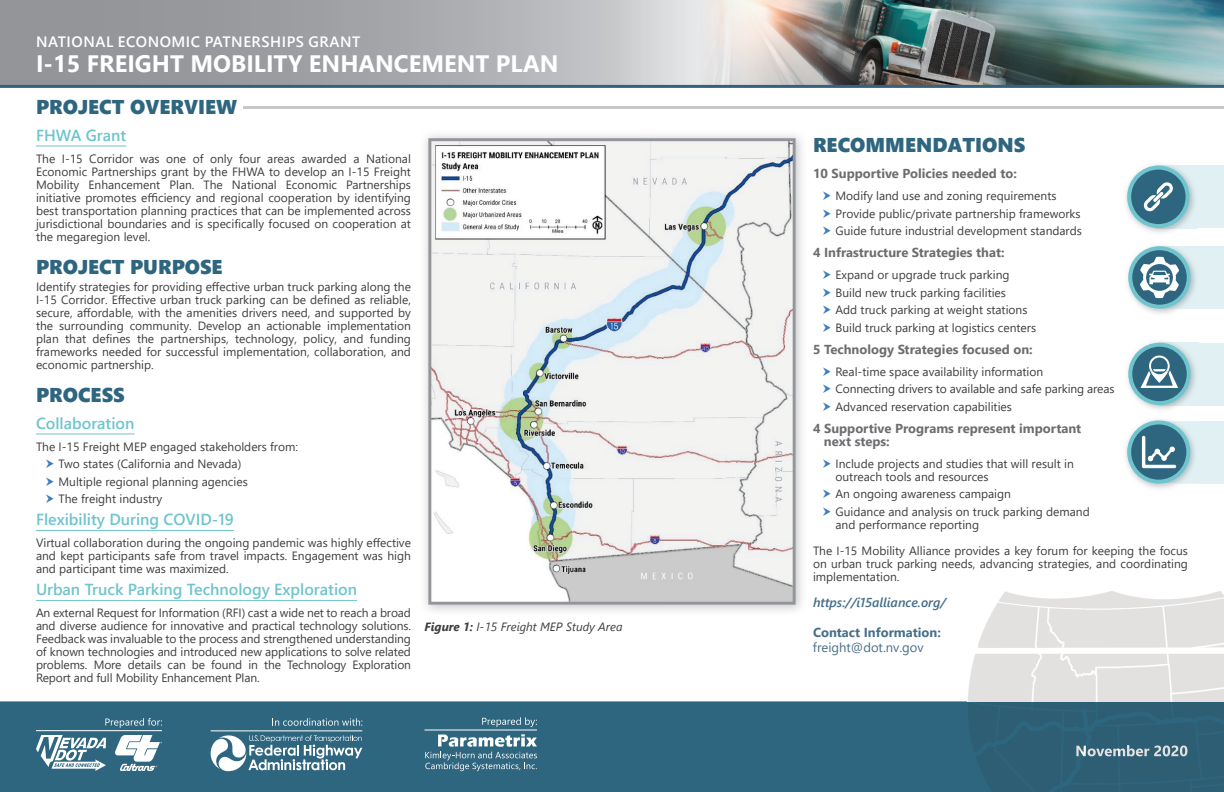
<style>
.page{position:relative;width:1224px;height:792px;background:#fff}
.page>*{position:absolute;margin:0;border:0;box-sizing:border-box;transform-origin:0 0}
.t1{font:700 23.7px "Segoe UI";color:#fff}
.t2{font:20px "Segoe UI Black";color:#2f667f}
.t3{font:600 16px "Segoe UI";color:#6fc4ce}
.t4{font:600 15px "Segoe UI";letter-spacing:.035em;color:#fff}
.t5{font:700 13px/13px "Segoe UI";color:#6c6d70}
.t6{font:italic 600 13px "Segoe UI";color:#476f88}
.t7{font:700 13px "Segoe UI";color:#476f88}
.t8{font:13px "Segoe UI";color:#476f88}
.t9{font:12px/13px "Segoe UI";color:#3e3e3f}
.t10{font:italic 12px "Segoe UI";color:#3e3e3f}
.s1{font-weight:700}
</style>
<div class="page">
<img style="left:0;top:0;width:1224px;height:85px">
<div style="left:1156px;top:166px;width:68px;height:62px;background:#e1f1f3"></div>
<div style="left:1160px;top:246px;width:64px;height:63px;background:#e1f1f3"></div>
<div style="left:1160px;top:343px;width:64px;height:62px;background:#e1f1f3"></div>
<div style="left:1156px;top:421px;width:68px;height:62px;background:#e1f1f3"></div>
<hr style="left:36px;top:145px;width:90px;height:1px;background:#6fc4ce">
<hr style="left:36px;top:433px;width:99px;height:1px;background:#6fc4ce">
<hr style="left:36px;top:530px;width:198px;height:1px;background:#6fc4ce">
<hr style="left:36px;top:600px;width:321px;height:1px;background:#6fc4ce">
<img style="left:1125px;top:164px;width:72px;height:69px">
<img style="left:1164px;top:166px;width:33px;height:62px">
<div style="left:1129px;top:168px;width:59px;height:58px;background:#2f667f;border-radius:50%"></div>
<div style="left:1127px;top:166px;width:63px;height:62px;border:4px solid #6fc4ce;border-radius:50%"></div>
<svg style="left:1143px;top:182px;width:30px;height:30px"></svg>
<img style="left:1127px;top:245px;width:51px;height:69px">
<img style="left:1165px;top:246px;width:30px;height:63px">
<svg style="left:1130px;top:248px;width:59px;height:59px"></svg>
<div style="left:1128px;top:246px;width:63px;height:63px;border:4px solid #6fc4ce;border-radius:50%"></div>
<svg style="left:1140px;top:257px;width:39px;height:41px"></svg>
<img style="left:1127px;top:341px;width:71px;height:69px">
<img style="left:1165px;top:343px;width:33px;height:62px">
<svg style="left:1130px;top:345px;width:59px;height:58px"></svg>
<div style="left:1128px;top:343px;width:63px;height:62px;border:4px solid #6fc4ce;border-radius:50%"></div>
<svg style="left:1140px;top:356px;width:38px;height:32px"></svg>
<img style="left:1125px;top:419px;width:73px;height:70px">
<img style="left:1168px;top:421px;width:30px;height:62px">
<img style="left:1125px;top:459px;width:10px;height:12px">
<svg style="left:1129px;top:422px;width:59px;height:60px"></svg>
<div style="left:1127px;top:420px;width:63px;height:64px;border:4px solid #6fc4ce;border-radius:50%"></div>
<svg style="left:1142px;top:436px;width:34px;height:32px"></svg>
<div style="left:0;top:701px;width:968px;height:91px;background:#2f667f"></div>
<img style="left:432px;top:142px;width:360px;height:459px">
<div style="left:428px;top:138px;width:368px;height:467px;border:3px solid #939598"></div>
<img style="left:698px;top:0;width:124px;height:85px">
<hr style="left:0;top:85px;width:1224px;height:3px;background:#35617a">
<hr style="left:36px;top:730px;width:126px;height:1px;background:#fff">
<svg style="left:114px;top:735px;width:48px;height:36px"></svg>
<svg style="left:36px;top:735px;width:70px;height:36px"></svg>
<svg style="left:105px;top:718px;width:57px;height:10px"></svg>
<hr style="left:211px;top:731px;width:151px;height:1px;background:#fff">
<svg style="left:273px;top:718px;width:89px;height:8px"></svg>
<svg style="left:208px;top:733px;width:154px;height:39px"></svg>
<svg style="left:425px;top:734px;width:112px;height:37px;background:#5e899c"></svg>
<svg style="left:482px;top:717px;width:55px;height:10px"></svg>
<hr style="left:424px;top:730px;width:113px;height:1px;background:#fff">
<hr style="left:243px;top:106px;width:981px;height:3px;background:#c7c8ca">
<img style="left:968px;top:591px;width:256px;height:201px">
<img style="left:1076px;top:745px;width:111px;height:11px">
<p class="t4" style="left:36px;top:27px;width:326px">NATIONAL ECONOMIC PATNERSHIPS GRANT</p>
<h1 class="t1" style="left:36px;top:41px;width:524px">I-15 FREIGHT MOBILITY ENHANCEMENT PLAN</h1>
<h2 class="t2" style="left:36px;top:93px;width:203px">PROJECT OVERVIEW</h2>
<h3 class="t3" style="left:36px;top:120px;width:92px">FHWA Grant</h3>
<p class="t9" style="left:36px;top:151px;width:377px;text-align:justify">The I-15 Corridor was one of only four areas awarded a National Economic Partnerships grant by the FHWA to develop an I-15 Freight Mobility Enhancement Plan. The National Economic Partnerships initiative promotes efficiency and regional cooperation by identifying best transportation planning practices that can be implemented across jurisdictional boundaries and is specifically focused on cooperation at the megaregion level.</p>
<h2 class="t2" style="left:36px;top:252px;width:188px">PROJECT PURPOSE</h2>
<p class="t9" style="left:36px;top:280px;width:377px;text-align:justify">Identify strategies for providing effective urban truck parking along the I-15 Corridor. Effective urban truck parking can be defined as reliable, secure, affordable, with the amenities drivers need, and supported by the surrounding community. Develop an actionable implementation plan that defines the partnerships, technology, policy, and funding frameworks needed for successful implementation, collaboration, and economic partnership.</p>
<h2 class="t2" style="left:36px;top:381px;width:90px">PROCESS</h2>
<h3 class="t3" style="left:36px;top:408px;width:100px">Collaboration</h3>
<p class="t9" style="left:58px;top:437px;width:241px;line-height:17.5px;text-indent:-22px">The I-15 Freight MEP engaged stakeholders from:<br>Two states (California and Nevada)<br>Multiple regional planning agencies<br>The freight industry</p>
<h3 class="t3" style="left:36px;top:505px;width:199px">Flexibility During COVID-19</h3>
<p class="t9" style="left:36px;top:536px;width:377px;text-align:justify">Virtual collaboration during the ongoing pandemic was highly effective and kept participants safe from travel impacts. Engagement was high and participant time was maximized.</p>
<h3 class="t3" style="left:36px;top:575px;width:323px">Urban Truck Parking Technology Exploration</h3>
<p class="t9" style="left:36px;top:606px;width:377px;text-align:justify">An external Request for Information (RFI) cast a wide net to reach a broad and diverse audience for innovative and practical technology solutions.<br>Feedback was invaluable to the process and strengthened understanding of known technologies and introduced new applications to solve related problems. More details can be found in the Technology Exploration Report and full Mobility Enhancement Plan.</p>
<p class="t10" style="left:424px;top:616px;width:200px"><span class="s1">Figure 1:</span> I-15 Freight MEP Study Area</p>
<h2 class="t2" style="left:813px;top:130px;width:214px">RECOMMENDATIONS</h2>
<p class="t5" style="left:813px;top:166px;width:205px">10 Supportive Policies needed to:</p>
<p class="t9" style="left:836px;top:186px;width:248px;line-height:17.5px">Modify land use and zoning requirements<br>Provide public/private partnership frameworks<br>Guide future industrial development standards</p>
<p class="t5" style="left:813px;top:245px;width:193px">4 Infrastructure Strategies that:</p>
<p class="t9" style="left:836px;top:265px;width:202px;line-height:17.5px">Expand or upgrade truck parking Build new truck parking facilities<br>Add truck parking at weight stations Build truck parking at logistics centers</p>
<p class="t5" style="left:813px;top:342px;width:221px">5 Technology Strategies focused on:</p>
<p class="t9" style="left:836px;top:362px;width:281px;line-height:17.5px">Real-time space availability information<br>Connecting drivers to available and safe parking areas<br>Advanced reservation capabilities</p>
<p class="t5" style="left:824px;top:421px;width:259px;text-indent:-11px">4 Supportive Programs represent important next steps:</p>
<p class="t9" style="left:836px;top:456px;width:240px">Include projects and studies that will result in outreach tools and resources</p>
<p class="t9" style="left:836px;top:484px;width:256px;line-height:17.5px">An ongoing awareness campaign<br>Guidance and analysis on truck parking demand</p>
<p class="t9" style="left:813px;top:511px;width:376px;line-height:26px;text-indent:22px">and performance reporting<br>The I-15 Mobility Alliance provides a key forum for keeping the focus</p>
<p class="t9" style="left:813px;top:556px;width:377px">on urban truck parking needs, advancing strategies, and coordinating implementation.</p>
<p class="t6" style="left:813px;top:590px;width:135px">https://i15alliance.org/</p>
<p class="t7" style="left:813px;top:620px;width:129px">Contact Information:</p>
<p class="t8" style="left:813px;top:635px;width:112px">freight@dot.nv.gov</p>
</div>
